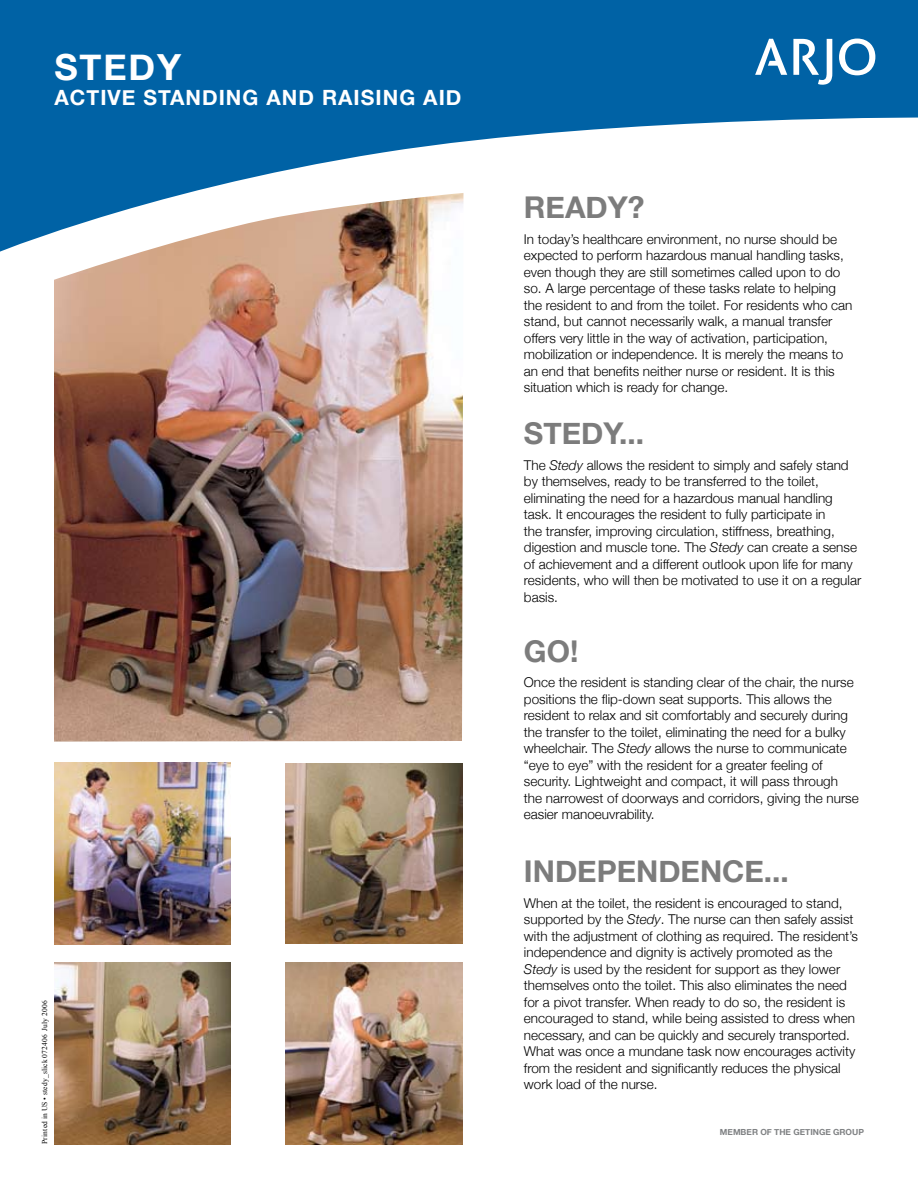
<style>
.page{position:relative;width:918px;height:1188px;background:#fff}
.page>*{position:absolute;margin:0;border:0;box-sizing:border-box;transform-origin:0 0}
.t1{font:700 36px "Helvetica Neue";letter-spacing:.05em;color:#fff}
.t2{font:700 30px "Helvetica Neue";color:#7c7c7c}
.t3{font:700 21px "Helvetica Neue";letter-spacing:.05em;color:#fff}
.t4{font:300 13.5px/16.5px "Helvetica Neue";color:#000}
.t5{font:700 8.4px "Helvetica Neue";color:#808284}
.t6{font:7.5px "Times New Roman";letter-spacing:.025em;color:#000}
.s1{font-style:italic}
</style>
<div class="page">
<svg style="left:0;top:0;width:918px;height:252px;fill:#0062a5"></svg>
<svg style="left:755px;top:39px;width:32px;height:36px"></svg>
<svg style="left:793px;top:39px;width:39px;height:46px"></svg>
<svg style="left:839px;top:39px;width:36px;height:36px"></svg>
<img style="left:54px;top:193px;width:410px;height:549px">
<img style="left:54px;top:763px;width:176px;height:181px">
<img style="left:286px;top:763px;width:176px;height:180px">
<img style="left:54px;top:963px;width:176px;height:181px">
<img style="left:286px;top:963px;width:176px;height:181px">
<h1 class="t1" style="left:54px;top:45px;width:128px">STEDY</h1>
<h3 class="t3" style="left:54px;top:85px;width:409px">ACTIVE STANDING AND RAISING AID</h3>
<p class="t6" style="left:40px;top:1144px;width:145px;rotate:-90deg">Printed in US • stedy_slick 072406 July 2006</p>
<h2 class="t2" style="left:524px;top:189px;width:122px">READY?</h2>
<p class="t4" style="left:524px;top:231px;width:330px">In today’s healthcare environment, no nurse should be expected to perform hazardous manual handling tasks, even though they are still sometimes called upon to do so. A large percentage of these tasks relate to helping the resident to and from the toilet. For residents who can stand, but cannot necessarily walk, a manual transfer offers very little in the way of activation, participation, mobilization or independence. It is merely the means to an end that benefits neither nurse or resident. It is this situation which is ready for change.</p>
<h2 class="t2" style="left:524px;top:415px;width:122px">STEDY...</h2>
<p class="t4" style="left:524px;top:456px;width:339px">The <span class="s1">Stedy</span> allows the resident to simply and safely stand by themselves, ready to be transferred to the toilet, eliminating the need for a hazardous manual handling task. It encourages the resident to fully participate in<br>the transfer, improving circulation, stiffness, breathing, digestion and muscle tone. The <span class="s1">Stedy</span> can create a sense of achievement and a different outlook upon life for many residents, who will then be motivated to use it on a regular basis.</p>
<h2 class="t2" style="left:524px;top:632px;width:56px">GO!</h2>
<p class="t4" style="left:524px;top:674px;width:336px">Once the resident is standing clear of the chair, the nurse positions the flip-down seat supports. This allows the resident to relax and sit comfortably and securely during the transfer to the toilet, eliminating the need for a bulky wheelchair. The <span class="s1">Stedy</span> allows the nurse to communicate “eye to eye” with the resident for a greater feeling of security. Lightweight and compact, it will pass through the narrowest of doorways and corridors, giving the nurse easier manoeuvrability.</p>
<h2 class="t2" style="left:524px;top:853px;width:267px">INDEPENDENCE...</h2>
<p class="t4" style="left:524px;top:894px;width:336px">When at the toilet, the resident is encouraged to stand, supported by the <span class="s1">Stedy</span>. The nurse can then safely assist with the adjustment of clothing as required. The resident’s independence and dignity is actively promoted as the <span class="s1">Stedy</span> is used by the resident for support as they lower themselves onto the toilet. This also eliminates the need for a pivot transfer. When ready to do so, the resident is encouraged to stand, while being assisted to dress when necessary, and can be quickly and securely transported.<br>What was once a mundane task now encourages activity from the resident and significantly reduces the physical work load of the nurse.</p>
<p class="t5" style="left:720px;top:1126px;width:146px">MEMBER OF THE GETINGE GROUP</p>
</div>
